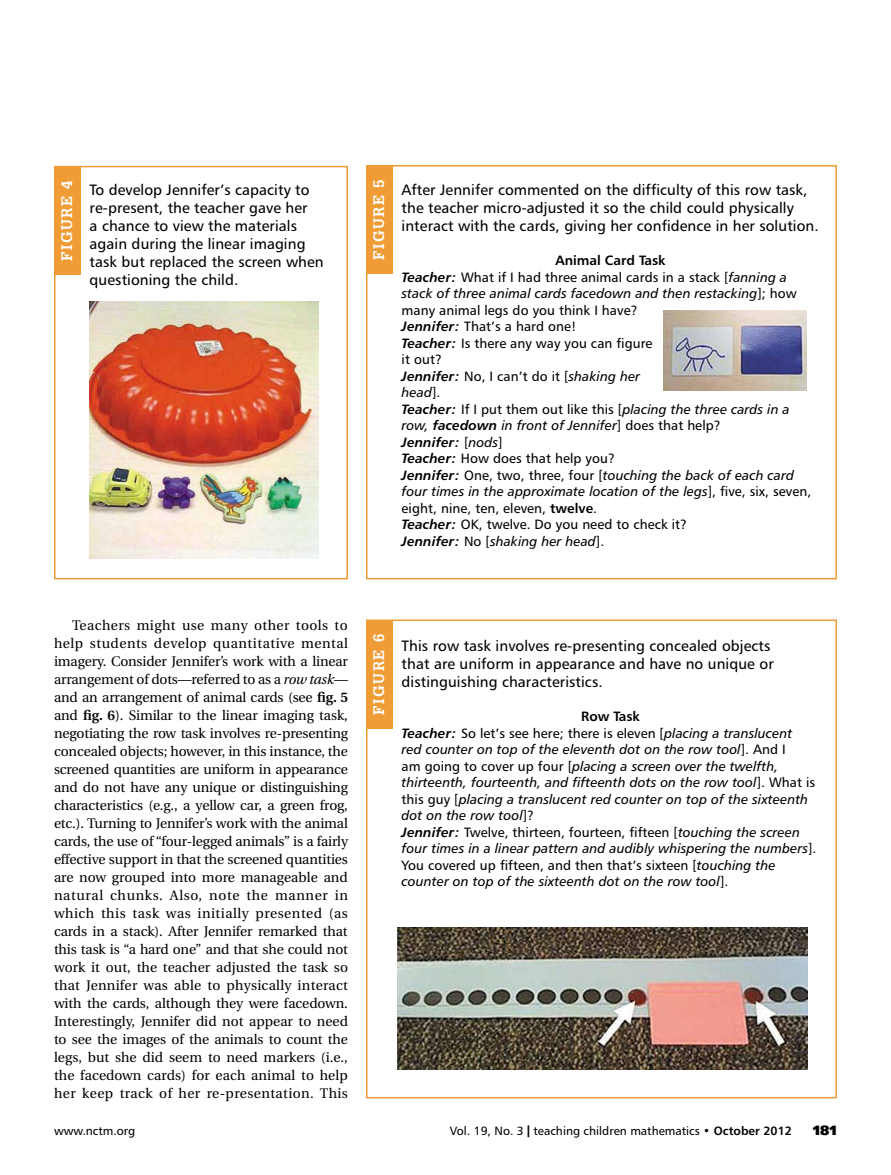
<style>
.page{position:relative;width:891px;height:1175px;background:#fff}
.page>*{position:absolute;margin:0;border:0;box-sizing:border-box;transform-origin:0 0}
.t1{font:15px/18px "Humanist 777 BT Roman B";letter-spacing:.005em;color:#000}
.t2{font:700 15px "Glypha";letter-spacing:.1em;color:#fff}
.t3{font:13.8px/18px "Utopia";letter-spacing:.03em;color:#000;text-align:justify}
.t4{font:13.5px/16.5px "Humanist 777 BT Italic B";letter-spacing:.005em;color:#000}
.t5{font:13.5px/16.5px "Humanist 777 BT Roman B";letter-spacing:.005em;color:#000}
.t6{font:13.5px "Humanist 777 BT Bold B";color:#000}
.t7{font:13.5px "Humanist 777 BT Bold Italic B";letter-spacing:.005em;color:#000}
.t8{font:13.5px "Humanist 777 BT Extra Black B";color:#000}
.t9{font:12px "Humanist 777 BT Roman B";color:#000}
.s1{font-family:"Humanist 777 BT Bold Italic B"}
.s2{font-family:"Humanist 777 BT Italic B"}
.s3{font-family:"Humanist 777 BT Roman B"}
.s4{font-family:"Humanist 777 BT Bold B"}
.s5{font-style:italic}
.s6{font-weight:600}
.s7{font-family:"Interstate";font-weight:700}
</style>
<div class="page">
<div style="left:54px;top:166px;width:27px;height:108px;background:#f09c36"></div>
<div style="left:54px;top:166px;width:294px;height:413px;border:2px solid #f09c36"></div>
<img style="left:90px;top:302px;width:229px;height:257px">
<div style="left:366px;top:620px;width:27px;height:108px;background:#f09c36"></div>
<div style="left:366px;top:619px;width:471px;height:479px;border:2px solid #f09c36"></div>
<img style="left:398px;top:927px;width:410px;height:143px">
<div style="left:366px;top:166px;width:27px;height:108px;background:#f09c36"></div>
<div style="left:366px;top:165px;width:471px;height:414px;border:2px solid #f09c36"></div>
<img style="left:663px;top:310px;width:144px;height:80px">
<p class="t2" style="left:58px;top:261px;width:82px;rotate:-90deg">Figure 4</p>
<p class="t1" style="left:90px;top:181px;width:236px">To develop Jennifer’s capacity to re-present, the teacher gave her<br>a chance to view the materials again during the linear imaging task but replaced the screen when questioning the child.</p>
<p class="t2" style="left:370px;top:260px;width:82px;rotate:-90deg">Figure 5</p>
<p class="t1" style="left:402px;top:181px;width:419px">After Jennifer commented on the difficulty of this row task, the teacher micro-adjusted it so the child could physically interact with the cards, giving her confidence in her solution.</p>
<p class="t6" style="left:556px;top:252px;width:112px">Animal Card Task</p>
<p class="t5" style="left:402px;top:269px;width:387px"><span class="s1">Teacher:</span> What if I had three animal cards in a stack [<span class="s2">fanning a</span></p>
<p class="t4" style="left:402px;top:285px;width:397px">stack of three animal cards facedown and then restacking<span class="s3">]; how</span></p>
<p class="t5" style="left:402px;top:302px;width:252px">many animal legs do you think I have?<br><span class="s1">Jennifer:</span> That’s a hard one!<br><span class="s1">Teacher:</span> Is there any way you can figure it out?<br><span class="s1">Jennifer:</span> No, I can’t do it [<span class="s2">shaking her</span></p>
<p class="t4" style="left:402px;top:384px;width:390px">head<span class="s3">].<br></span><span class="s1">Teacher:</span> <span class="s3">If I put them out like this [</span>placing the three cards in a row, <span class="s1">facedown</span> in front of Jennifer<span class="s3">] does that help?</span></p>
<p class="t7" style="left:402px;top:433px;width:103px">Jennifer: <span class="s3">[</span><span class="s2">nods</span><span class="s3">]</span></p>
<p class="t5" style="left:402px;top:450px;width:215px"><span class="s1">Teacher:</span> How does that help you?</p>
<p class="t4" style="left:402px;top:466px;width:411px"><span class="s1">Jennifer:</span> <span class="s3">One, two, three, four [</span>touching the back of each card four times in the approximate location of the legs<span class="s3">], five, six, seven,</span></p>
<p class="t5" style="left:402px;top:500px;width:287px">eight, nine, ten, eleven, <span class="s4">twelve</span>.<br><span class="s1">Teacher:</span> OK, twelve. Do you need to check it?</p>
<p class="t4" style="left:402px;top:532px;width:204px"><span class="s1">Jennifer:</span> <span class="s3">No [</span>shaking her head<span class="s3">].</span></p>
<p class="t3" style="left:54px;top:617px;width:296px;text-indent:18px">Teachers might use many other tools to help students develop quantitative mental imagery. Consider Jennifer’s work with a linear arrangement of dots—referred to as a <span class="s5">row task</span>— and an arrangement of animal cards (see <span class="s6">fig. 5 </span>and <span class="s6">fig. 6</span>). Similar to the linear imaging task, negotiating the row task involves re-presenting concealed objects; however, in this instance, the screened quantities are uniform in appearance and do not have any unique or distinguishing characteristics (e.g., a yellow car, a green frog, etc.). Turning to Jennifer’s work with the animal cards, the use of “four-legged animals” is a fairly effective support in that the screened quantities are now grouped into more manageable and natural chunks. Also, note the manner in which this task was initially presented (as cards in a stack). After Jennifer remarked that this task is “a hard one” and that she could not work it out, the teacher adjusted the task so that Jennifer was able to physically interact with the cards, although they were facedown.<br>Interestingly, Jennifer did not appear to need to see the images of the animals to count the legs, but she did seem to need markers (i.e., the facedown cards) for each animal to help her keep track of her re-presentation. This</p>
<p class="t2" style="left:370px;top:714px;width:82px;rotate:-90deg">Figure 6</p>
<p class="t1" style="left:402px;top:636px;width:374px">This row task involves re-presenting concealed objects that are uniform in appearance and have no unique or distinguishing characteristics.</p>
<p class="t6" style="left:581px;top:708px;width:60px">Row Task</p>
<p class="t5" style="left:402px;top:724px;width:392px"><span class="s1">Teacher:</span> So let’s see here; there is eleven [<span class="s2">placing a translucent</span></p>
<p class="t4" style="left:402px;top:741px;width:415px">red counter on top of the eleventh dot on the row tool<span class="s3">]. And I<br>am going to cover up four [</span>placing a screen over the twelfth, thirteenth, fourteenth, and fifteenth dots on the row tool<span class="s3">]. What is this guy [</span>placing a translucent red counter on top of the sixteenth dot on the row tool<span class="s3">]?</span></p>
<p class="t5" style="left:402px;top:823px;width:400px"><span class="s1">Jennifer:</span> Twelve, thirteen, fourteen, fifteen [<span class="s2">touching the screen</span></p>
<p class="t4" style="left:402px;top:840px;width:416px">four times in a linear pattern and audibly whispering the numbers<span class="s3">].</span></p>
<p class="t5" style="left:402px;top:856px;width:375px">You covered up fifteen, and then that’s sixteen [<span class="s2">touching the</span></p>
<p class="t4" style="left:402px;top:873px;width:328px">counter on top of the sixteenth dot on the row tool<span class="s3">].</span></p>
<p class="t9" style="left:54px;top:1123px;width:83px">www.nctm.org</p>
<p class="t9" style="left:450px;top:1123px;width:344px">Vol. 19, No. 3 <span class="s7">|</span> teaching children mathematics • <span class="s4">October 2012</span></p>
<p class="t8" style="left:813px;top:1121px;width:26px">181</p>
</div>
